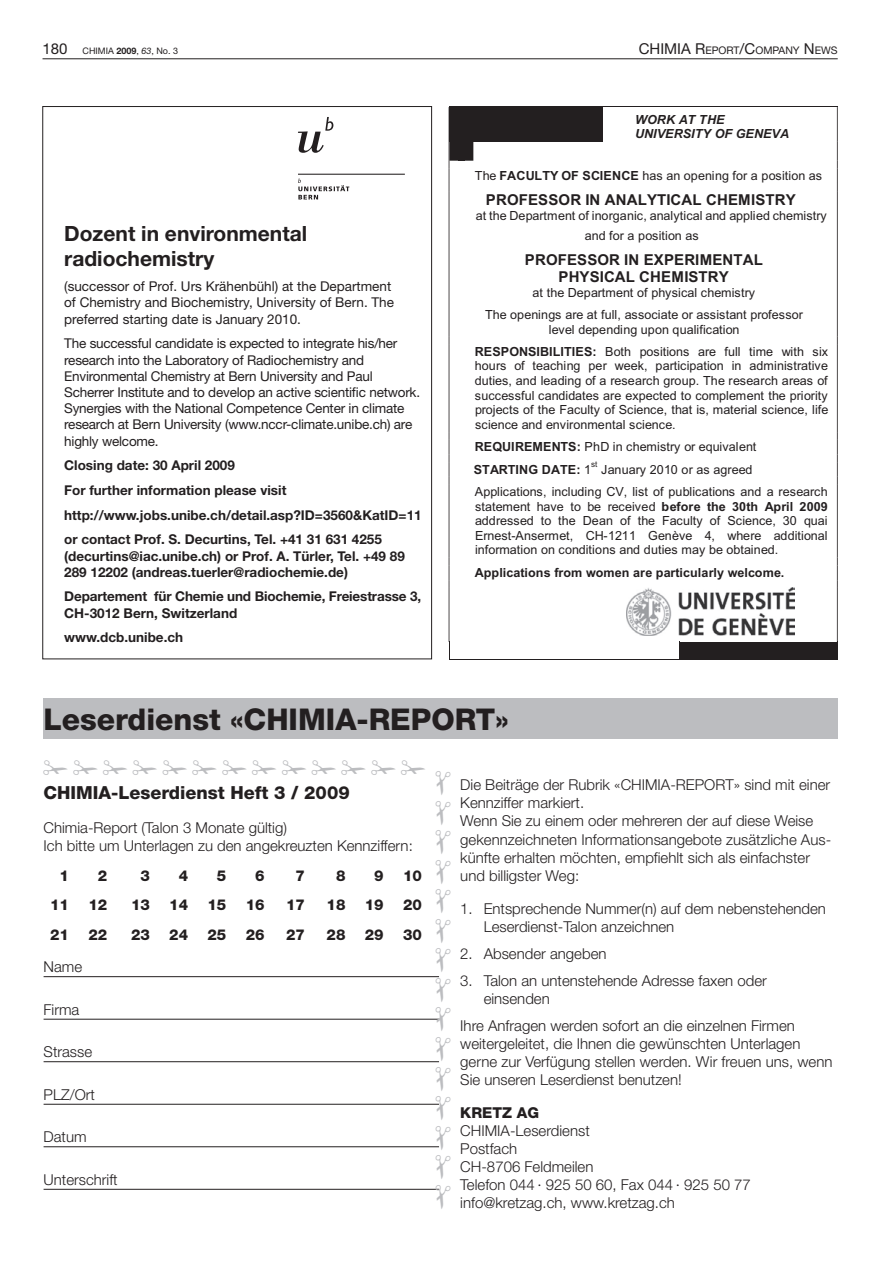
<style>
.page{position:relative;width:893px;height:1263px;background:#fff}
.page>*{position:absolute;margin:0;border:0;box-sizing:border-box;transform-origin:0 0}
.t1{font:800 30px "Helvetica Neue LT";color:#231f20}
.t2{font:27px "Zapf Dingbats";color:#bcbdc0}
.t3{font:700 21px/25.2px "Helvetica Neue LT";color:#231f20}
.t4{font:800 18px "Helvetica Neue LT";color:#231f20}
.t5{font:300 15px/18px "Helvetica Neue";color:#231f20}
.t6{font:15px/17.4px "Arial Bold MT OV URIZLA";letter-spacing:.01em;color:#231f20;text-align:center}
.t7{font:800 15px "Helvetica Neue LT";color:#231f20}
.t8{font:13.5px/16.2px "Helvetica Neue LT";letter-spacing:-.015em;color:#231f20}
.t9{font:700 13.5px/24.8px "Helvetica Neue LT";color:#231f20}
.t10{font:12.6px/14.5px "Arial MT OV SRIZLA";letter-spacing:-.005em;color:#231f20}
.t11{font:12.6px "Arial Bold MT OV URIZLA";color:#231f20}
.t12{font:12.6px/14.2px "Arial Bold Italic MT OV QRIZLA";color:#231f20}
.t13{font:10.5px "Helvetica Neue LT";color:#231f20}
.t14{font:9px "Helvetica Neue LT";color:#231f20}
.t15{font:8.1px "Arial MT OV SRIZLA";color:#231f20}
.s1{font-size:15px}
.s2{font-family:"Helvetica Neue";font-weight:700}
.s3{font-family:"Helvetica Neue";font-style:italic}
.s4{font-family:"Arial Bold MT OV URIZLA"}
.s5{font-family:"Arial MT OV SRIZLA"}
</style>
<div class="page">
<hr style="left:43px;top:59px;width:795px;height:1px;background:#231f20">
<svg style="left:449px;top:106px;width:389px;height:85px"></svg>
<hr style="left:449px;top:191px;width:1px;height:146px;background:#231f20">
<hr style="left:837px;top:191px;width:1px;height:146px;background:#231f20">
<hr style="left:449px;top:345px;width:1px;height:87px;background:#231f20">
<hr style="left:837px;top:345px;width:1px;height:87px;background:#231f20">
<svg style="left:449px;top:432px;width:1px;height:53px"></svg>
<svg style="left:837px;top:432px;width:1px;height:53px"></svg>
<hr style="left:449px;top:485px;width:1px;height:72px;background:#231f20">
<hr style="left:837px;top:485px;width:1px;height:72px;background:#231f20">
<svg style="left:449px;top:557px;width:1px;height:31px"></svg>
<svg style="left:837px;top:557px;width:1px;height:31px"></svg>
<img style="left:626px;top:587px;width:168px;height:49px">
<hr style="left:449px;top:588px;width:1px;height:54px;background:#231f20">
<hr style="left:837px;top:588px;width:1px;height:54px;background:#231f20">
<div style="left:679px;top:642px;width:158px;height:16px;background:#231f20"></div>
<svg style="left:449px;top:642px;width:24px;height:18px"></svg>
<hr style="left:473px;top:659px;width:129px;height:1px;background:#231f20">
<hr style="left:602px;top:659px;width:34px;height:1px;background:#231f20">
<hr style="left:636px;top:659px;width:43px;height:1px;background:#231f20">
<hr style="left:679px;top:659px;width:158px;height:1px;background:#231f20">
<svg style="left:837px;top:642px;width:1px;height:18px"></svg>
<svg style="left:298px;top:117px;width:107px;height:82px"></svg>
<div style="left:44px;top:698px;width:794px;height:41px;background:#bcbdc0"></div>
<hr style="left:44px;top:976px;width:395px;height:1px;background:#231f20">
<hr style="left:44px;top:1019px;width:395px;height:1px;background:#231f20">
<hr style="left:44px;top:1061px;width:395px;height:1px;background:#231f20">
<hr style="left:44px;top:1104px;width:395px;height:1px;background:#231f20">
<hr style="left:44px;top:1146px;width:395px;height:1px;background:#231f20">
<hr style="left:44px;top:1189px;width:395px;height:1px;background:#231f20">
<p class="t14" style="left:43px;top:46px;width:53px"><span class="s1">180</span> CHIMIA</p>
<p class="t14" style="left:116px;top:46px;width:63px"><span class="s2">2009</span>, <span class="s3">63</span>, No. 3</p>
<p class="t13" style="left:639px;top:44px;width:200px"><span class="s1">C</span><span class="s1">himia</span> <span class="s1">R</span>EPORT<span class="s1">/C</span>OMPANY <span class="s1">N</span> EWS</p>
<h3 class="t3" style="left:64px;top:221px;width:245px">Dozent in environmental radiochemistry</h3>
<p class="t8" style="left:64px;top:278px;width:331px">(successor of Prof. Urs Krähenbühl) at the Department of Chemistry and Biochemistry, University of Bern. The preferred starting date is January 2010.</p>
<p class="t8" style="left:64px;top:335px;width:357px">The successful candidate is expected to integrate his/her research into the Laboratory of Radiochemistry and Environmental Chemistry at Bern University and Paul Scherrer I nstitute and to develop an active scientific network.<br>Synergies with the National Competence Center in climate research at Bern University (www.nccr-climate.unibe.ch) are highly welcome.</p>
<p class="t9" style="left:64px;top:453px;width:359px">Closing date: 30 April 2009<br>For further information please visit http://www.jobs.unibe.ch/detail.asp?ID=3560&amp;KatID=11 or contact Prof. S. Decurtins, Tel. +41 31 631 4255</p>
<p class="t9" style="left:64px;top:547px;width:342px;line-height:16.2px">(decurtins@iac.unibe.ch) or Prof. A. Türler, Tel. +49 89<br>289 12202 (andreas.tuerler@radiochemie.de)</p>
<p class="t9" style="left:64px;top:588px;width:359px;line-height:16.2px">Departement für Chemie und Biochemie, Freiestrasse 3,<br>CH-3012 Bern, Switzerland</p>
<p class="t9" style="left:64px;top:625px;width:120px">www.dcb.unibe.ch</p>
<p class="t12" style="left:635px;top:112px;width:155px">WORK AT THE<br>UNIVERSITY OF GENEVA</p>
<p class="t10" style="left:475px;top:169px;width:349px">The <span class="s4">FACULTY OF SCIENCE</span> has an opening for a position as</p>
<p class="t6" style="left:486px;top:193px;width:311px">PROFESSOR IN ANALYTICAL CHEMISTRY</p>
<p class="t10" style="left:585px;top:207px;width:243px;line-height:20px;text-indent:-109px">at the Department of inorganic, analytical and applied chemistry and for a position as</p>
<p class="t6" style="left:525px;top:252px;width:239px">PROFESSOR IN EXPERIMENTAL<br>PHYSICAL CHEMISTRY</p>
<p class="t10" style="left:485px;top:282px;width:319px;line-height:22.6px;text-align:center">at the Department of physical chemistry<br>The openings are at full, associate or assistant professor</p>
<p class="t10" style="left:475px;top:319px;width:355px;line-height:22.8px;text-indent:74px">level depending upon qualification<br><span class="s4">RESPONSIBILITIES:</span> Both positions are full time with six</p>
<p class="t10" style="left:475px;top:360px;width:355px;text-align:justify">hours of teaching per week, participation in administrative duties, and leading of a research group. The research areas of successful candidates are expected to complement the priority projects of the Faculty of Science, that is, material science, life science and environmental science.</p>
<p class="t10" style="left:475px;top:441px;width:283px"><span class="s4">REQUIREMENTS:</span> PhD in chemistry or equivalent</p>
<p class="t11" style="left:474px;top:464px;width:119px">STARTING DATE: <span class="s5">1</span></p>
<p class="t15" style="left:591px;top:461px;width:8px">st</p>
<p class="t10" style="left:475px;top:459px;width:354px;line-height:22.6px;text-indent:126px">January 2010 or as agreed<br>Applications, including CV, list of publications and a research</p>
<p class="t10" style="left:475px;top:500px;width:354px;text-align:justify">statement have to be received <span class="s4">before the 30th April 2009 </span>addressed to the Dean of the Faculty of Science, 30 quai Ernest-Ansermet, CH-1211 Genève 4, where additional information on conditions and duties may be obtained.</p>
<p class="t11" style="left:475px;top:568px;width:311px">Applications from women are particularly welcome.</p>
<h1 class="t1" style="left:44px;top:701px;width:467px">Leserdienst «CHIMIA-REPORT»</h1>
<h2 class="t2" style="left:43px;top:755px;width:385px">✁✁✁✁✁✁✁✁✁✁✁✁✁</h2>
<h3 class="t4" style="left:44px;top:782px;width:308px">CHIMIA-Leserdienst Heft 3 / 2009</h3>
<p class="t5" style="left:44px;top:818px;width:371px">Chimia-Report (Talon 3 Monate gültig)<br>Ich bitte um Unterlagen zu den angekreuzten Kennziffern:</p>
<p class="t7" style="left:60px;top:866px;width:11px">1</p>
<p class="t7" style="left:98px;top:866px;width:11px">2</p>
<p class="t7" style="left:140px;top:866px;width:11px">3</p>
<p class="t7" style="left:179px;top:866px;width:11px">4</p>
<p class="t7" style="left:217px;top:866px;width:11px">5</p>
<p class="t7" style="left:255px;top:866px;width:11px">6</p>
<p class="t7" style="left:296px;top:866px;width:11px">7</p>
<p class="t7" style="left:336px;top:866px;width:11px">8</p>
<p class="t7" style="left:374px;top:866px;width:11px">9</p>
<p class="t7" style="left:403px;top:866px;width:20px">10</p>
<p class="t7" style="left:50px;top:896px;width:20px">11</p>
<p class="t7" style="left:88px;top:896px;width:20px">12</p>
<p class="t7" style="left:131px;top:896px;width:20px">13</p>
<p class="t7" style="left:169px;top:896px;width:20px">14</p>
<p class="t7" style="left:208px;top:896px;width:20px">15</p>
<p class="t7" style="left:246px;top:896px;width:20px">16</p>
<p class="t7" style="left:286px;top:896px;width:20px">17</p>
<p class="t7" style="left:327px;top:896px;width:20px">18</p>
<p class="t7" style="left:365px;top:896px;width:20px">19</p>
<p class="t7" style="left:403px;top:896px;width:20px">20</p>
<p class="t7" style="left:50px;top:926px;width:20px">21</p>
<p class="t7" style="left:88px;top:926px;width:20px">22</p>
<p class="t7" style="left:131px;top:926px;width:20px">23</p>
<p class="t7" style="left:169px;top:926px;width:20px">24</p>
<p class="t7" style="left:208px;top:926px;width:20px">25</p>
<p class="t7" style="left:246px;top:926px;width:20px">26</p>
<p class="t7" style="left:286px;top:926px;width:20px">27</p>
<p class="t7" style="left:327px;top:926px;width:20px">28</p>
<p class="t7" style="left:365px;top:926px;width:20px">29</p>
<p class="t7" style="left:403px;top:926px;width:20px">30</p>
<p class="t5" style="left:44px;top:957px;width:40px">Name</p>
<p class="t5" style="left:44px;top:1000px;width:37px">Firma</p>
<p class="t5" style="left:44px;top:1042px;width:50px">Strasse</p>
<p class="t5" style="left:44px;top:1085px;width:53px">PLZ/Ort</p>
<p class="t5" style="left:44px;top:1127px;width:45px">Datum</p>
<p class="t5" style="left:44px;top:1170px;width:76px">Unterschrift</p>
<h2 class="t2" style="left:456px;top:770px;width:441px;rotate:90deg">✁✁✁✁✁✁✁✁✁✁✁✁✁✁✁</h2>
<p class="t5" style="left:460px;top:776px;width:372px">Die Beiträge der Rubrik «CHIMIA-REPORT» sind mit einer Kennziffer markiert.<br>Wenn Sie zu einem oder mehreren der auf diese Weise gekennzeichneten Informationsangebote zusätzliche Aus&shy;künfte erhalten möchten, empfiehlt sich als einfachster und billigster Weg:</p>
<p class="t5" style="left:484px;top:899px;width:344px;text-indent:-23px">1. Entsprechende Nummer(n) auf dem nebenstehenden<br>Leserdienst-Talon anzeichnen</p>
<p class="t5" style="left:460px;top:944px;width:148px">2. Absender angeben</p>
<p class="t5" style="left:484px;top:971px;width:285px;text-indent:-23px">3. Talon an untenstehende Adresse faxen oder einsenden</p>
<p class="t5" style="left:460px;top:1016px;width:374px">Ihre Anfragen werden sofort an die einzelnen Firmen weitergeleitet, die Ihnen die gewünschten Unterlagen gerne zur Verfügung stellen werden. Wir freuen uns, wenn Sie unseren Leserdienst benutzen!</p>
<p class="t7" style="left:460px;top:1103px;width:80px">KRETZ AG</p>
<p class="t5" style="left:460px;top:1121px;width:292px">CHIMIA-Leserdienst<br>Postfach<br>CH-8706 Feldmeilen<br>Telefon 044 · 925 50 60, Fax 044 · 925 50 77 info@kretzag.ch, www.kretzag.ch</p>
</div>
